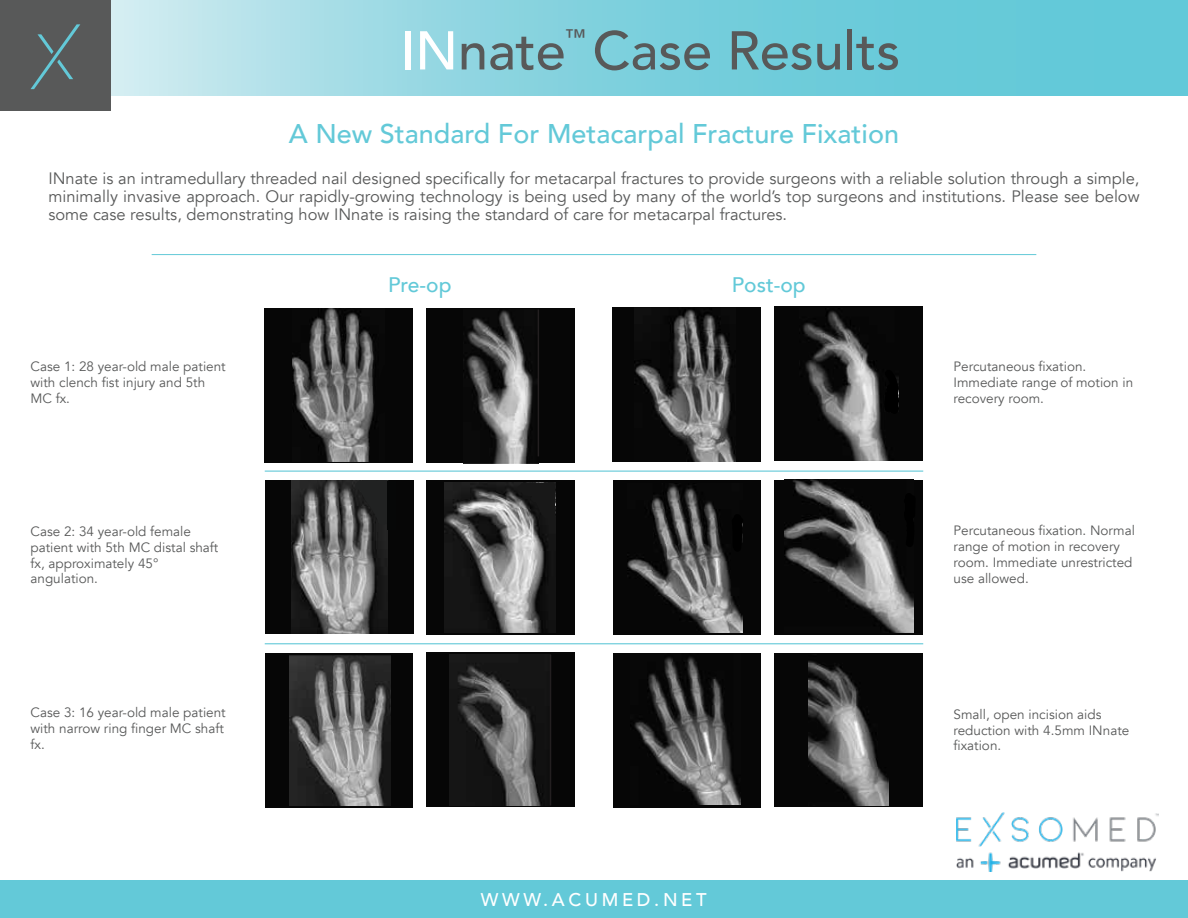
<style>
.page{position:relative;width:1188px;height:918px;background:#fff}
.page>*{position:absolute;margin:0;border:0;box-sizing:border-box;transform-origin:0 0}
.t1{font:500 54px "Avenir";color:#585959}
.t2{font:500 27px "Avenir";color:#63c9d8}
.t3{font:500 21px "Avenir";color:#62c9d8}
.t4{font:500 21px "Avenir";color:#585959}
.t5{font:500 18.3px "Avenir";letter-spacing:.2em;color:#fff}
.t6{font:16.5px/18px "Avenir";color:#585959;text-align:justify}
.t7{font:13.5px/15.8px "Avenir";color:#585959}
.s1{color:#fff}
</style>
<div class="page">
<svg style="left:110px;top:0;width:1078px;height:95px;background:#85d3df"></svg>
<div style="left:0;top:0;width:110px;height:110px;background:#585959"></div>
<svg style="left:31px;top:24px;width:49px;height:65px"></svg>
<hr style="left:152px;top:254px;width:884px;height:1px;background:#63c9d8">
<div style="left:0;top:881px;width:1188px;height:37px;background:#63c9d8"></div>
<div style="left:265px;top:308px;width:148px;height:154px;background:#060606"></div>
<div style="left:427px;top:308px;width:148px;height:155px;background:#060606"></div>
<div style="left:613px;top:307px;width:148px;height:155px;background:#060606"></div>
<div style="left:775px;top:306px;width:148px;height:155px;background:#060606"></div>
<div style="left:427px;top:480px;width:148px;height:155px;background:#060606"></div>
<div style="left:265px;top:480px;width:149px;height:154px;background:#060606"></div>
<div style="left:775px;top:480px;width:148px;height:155px;background:#060606"></div>
<div style="left:613px;top:480px;width:148px;height:154px;background:#060606"></div>
<div style="left:265px;top:653px;width:148px;height:154px;background:#060606"></div>
<div style="left:427px;top:653px;width:148px;height:154px;background:#060606"></div>
<div style="left:613px;top:653px;width:148px;height:154px;background:#060606"></div>
<div style="left:775px;top:653px;width:148px;height:154px;background:#060606"></div>
<img style="left:292px;top:309px;width:82px;height:153px">
<img style="left:634px;top:310px;width:102px;height:151px">
<img style="left:803px;top:311px;width:86px;height:150px">
<img style="left:467px;top:310px;width:71px;height:153px">
<img style="left:291px;top:481px;width:96px;height:152px">
<img style="left:444px;top:482px;width:111px;height:151px">
<img style="left:628px;top:484px;width:114px;height:149px">
<img style="left:785px;top:480px;width:128px;height:153px">
<img style="left:289px;top:655px;width:102px;height:150px">
<img style="left:634px;top:657px;width:106px;height:148px">
<img style="left:449px;top:655px;width:101px;height:151px">
<img style="left:809px;top:661px;width:80px;height:144px">
<svg style="left:884px;top:370px;width:15px;height:44px"></svg>
<svg style="left:903px;top:493px;width:10px;height:54px"></svg>
<svg style="left:732px;top:514px;width:11px;height:38px"></svg>
<svg style="left:517px;top:482px;width:38px;height:39px"></svg>
<svg style="left:353px;top:480px;width:35px;height:46px;background:#2a2a2a"></svg>
<hr style="left:538px;top:310px;width:1px;height:146px;background:#231f20">
<hr style="left:550px;top:655px;width:1px;height:150px;background:#231f20">
<hr style="left:265px;top:471px;width:658px;height:1px;background:#63c9d8">
<hr style="left:265px;top:643px;width:658px;height:1px;background:#63c9d8">
<div style="left:387px;top:481px;width:9px;height:49px;background:#060707"></div>
<img style="left:956px;top:812px;width:202px;height:59px">
<h1 class="t1" style="left:400px;top:4px;width:167px"><span class="s1">IN</span>nate</h1>
<h3 class="t4" style="left:566px;top:18px;width:22px">™</h3>
<h1 class="t1" style="left:592px;top:4px;width:309px">Case Results</h1>
<h2 class="t2" style="left:289px;top:110px;width:612px">A New Standard For Metacarpal Fracture Fixation</h2>
<p class="t6" style="left:48px;top:170px;width:1093px">INnate is an intramedullary threaded nail designed specifically for metacarpal fractures to provide surgeons with a reliable solution through a simple, minimally invasive approach. Our rapidly-growing technology is being used by many of the world’s top surgeons and institutions. Please see below some case results, demonstrating how INnate is raising the standard of care for metacarpal fractures.</p>
<p class="t7" style="left:31px;top:359px;width:197px">Case 1: 28 year-old male patient with clench fist injury and 5th<br>MC fx.</p>
<p class="t7" style="left:31px;top:524px;width:189px">Case 2: 34 year-old female patient with 5th MC distal shaft fx, approximately 45° angulation.</p>
<p class="t7" style="left:31px;top:705px;width:197px">Case 3: 16 year-old male patient with narrow ring finger MC shaft fx.</p>
<h3 class="t3" style="left:388px;top:266px;width:65px">Pre-op</h3>
<h3 class="t3" style="left:732px;top:266px;width:75px">Post-op</h3>
<h3 class="t5" style="left:481px;top:883px;width:227px">WWW.ACUMED.NET</h3>
<p class="t7" style="left:954px;top:359px;width:181px">Percutaneous fixation.<br>Immediate range of motion in recovery room.</p>
<p class="t7" style="left:954px;top:523px;width:183px">Percutaneous fixation. Normal range of motion in recovery room. Immediate unrestricted use allowed.</p>
<p class="t7" style="left:954px;top:706px;width:177px">Small, open incision aids reduction with 4.5mm INnate fixation.</p>
</div>
